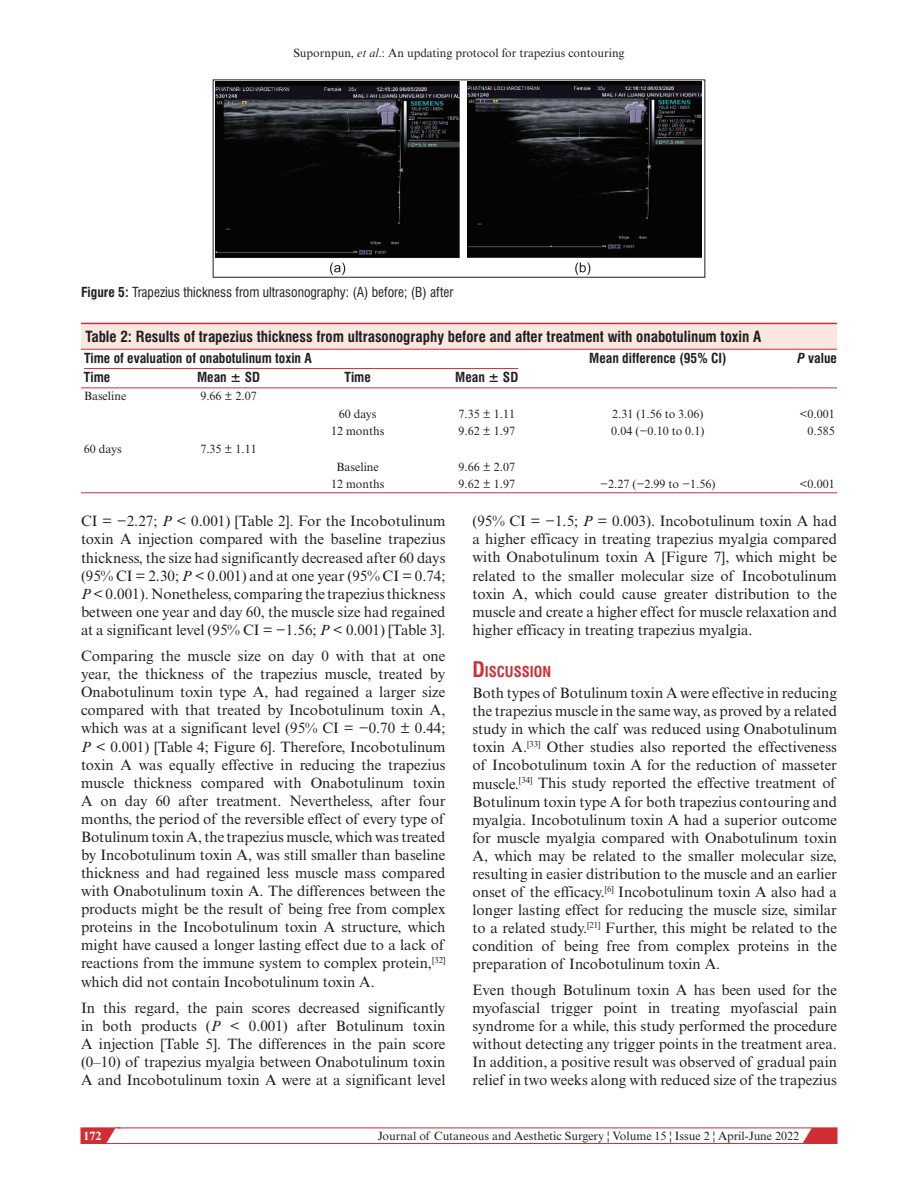
<style>
.page{position:relative;width:918px;height:1188px;background:#fff}
.page>*{position:absolute;margin:0;border:0;box-sizing:border-box;transform-origin:0 0}
.t1{font:15px/18px "Times New Roman MT Std";color:#231f20;text-align:justify}
.t2{font:700 condensed 15px "Swiss 721 BT";color:#231f20}
.t3{font:700 condensed 14.7px "Swiss 721 BT";color:#d02e37}
.t4{font:700 condensed 13.5px "Swiss 721 BT";color:#231f20}
.t5{font:condensed 13.5px "Swiss 721 BT";color:#231f20}
.t6{font:12px "Times New Roman MT Std";color:#231f20}
.t7{font:700 12px "Times New Roman MT Std";color:#fff}
.s1{font-style:italic}
.s2{font-weight:700}
.s3{font-size:21px}
</style>
<div class="page">
<svg style="left:798px;top:1127px;width:39px;height:15px"></svg>
<div style="left:81px;top:1128px;width:756px;height:16px;border:1px solid #d02e37"></div>
<svg style="left:81px;top:1127px;width:40px;height:17px"></svg>
<svg style="left:330px;top:262px;width:15px;height:13px"></svg>
<svg style="left:575px;top:262px;width:15px;height:13px"></svg>
<img style="left:216px;top:82px;width:243px;height:175px">
<img style="left:467px;top:82px;width:235px;height:175px">
<div style="left:213px;top:80px;width:492px;height:198px;border:1px solid #231f20"></div>
<div style="left:81px;top:324px;width:756px;height:25px;background:#f9e7e0"></div>
<hr style="left:81px;top:323px;width:756px;height:1px;background:#d02e37">
<hr style="left:81px;top:349px;width:116px;height:1px;background:#d02e37">
<hr style="left:197px;top:349px;width:134px;height:1px;background:#d02e37">
<hr style="left:331px;top:349px;width:124px;height:1px;background:#d02e37">
<hr style="left:455px;top:349px;width:134px;height:1px;background:#d02e37">
<hr style="left:589px;top:349px;width:208px;height:1px;background:#d02e37">
<hr style="left:589px;top:388px;width:208px;height:1px;background:#d02e37">
<hr style="left:797px;top:349px;width:40px;height:1px;background:#d02e37">
<hr style="left:797px;top:388px;width:40px;height:1px;background:#d02e37">
<hr style="left:81px;top:388px;width:116px;height:1px;background:#d02e37">
<hr style="left:197px;top:388px;width:134px;height:1px;background:#d02e37">
<hr style="left:331px;top:388px;width:124px;height:1px;background:#d02e37">
<hr style="left:455px;top:388px;width:134px;height:1px;background:#d02e37">
<hr style="left:81px;top:492px;width:116px;height:1px;background:#d02e37">
<hr style="left:197px;top:492px;width:134px;height:1px;background:#d02e37">
<hr style="left:331px;top:492px;width:124px;height:1px;background:#d02e37">
<hr style="left:455px;top:492px;width:134px;height:1px;background:#d02e37">
<hr style="left:589px;top:492px;width:208px;height:1px;background:#d02e37">
<hr style="left:797px;top:492px;width:40px;height:1px;background:#d02e37">
<hr style="left:84px;top:368px;width:434px;height:1px;background:#d02e37">
<p class="t6" style="left:293px;top:46px;width:333px">Supornpun, <span class="s1">et al</span>.: An updating protocol for trapezius contouring</p>
<p class="t5" style="left:81px;top:284px;width:374px"><span class="s2">Figure 5:</span> Trapezius thickness from ultrasonography: (A) before; (B) after</p>
<p class="t2" style="left:86px;top:328px;width:677px">Table 2: Results of trapezius thickness from ultrasonography before and after treatment with onabotulinum toxin A</p>
<p class="t4" style="left:84px;top:350px;width:229px">Time of evaluation of onabotulinum toxin A</p>
<p class="t4" style="left:589px;top:350px;width:139px">Mean difference (95% CI)</p>
<p class="t4" style="left:797px;top:350px;width:41px"><span class="s1">P</span> value</p>
<p class="t4" style="left:84px;top:369px;width:28px">Time</p>
<p class="t4" style="left:197px;top:369px;width:65px">Mean ± SD</p>
<p class="t4" style="left:345px;top:369px;width:28px">Time</p>
<p class="t4" style="left:455px;top:369px;width:65px">Mean ± SD</p>
<p class="t6" style="left:84px;top:389px;width:44px">Baseline</p>
<p class="t6" style="left:200px;top:389px;width:58px">9.66 ± 2.07</p>
<p class="t6" style="left:339px;top:407px;width:39px">60 days</p>
<p class="t6" style="left:459px;top:407px;width:58px">7.35 ± 1.11</p>
<p class="t6" style="left:612px;top:407px;width:93px">2.31 (1.56 to 3.06)</p>
<p class="t6" style="left:800px;top:407px;width:37px">&lt;0.001</p>
<p class="t6" style="left:331px;top:424px;width:55px">12 months</p>
<p class="t6" style="left:459px;top:424px;width:58px">9.62 ± 1.97</p>
<p class="t6" style="left:611px;top:424px;width:95px">0.04 (−0.10 to 0.1)</p>
<p class="t6" style="left:808px;top:424px;width:29px">0.585</p>
<p class="t6" style="left:84px;top:442px;width:39px">60 days</p>
<p class="t6" style="left:200px;top:442px;width:58px">7.35 ± 1.11</p>
<p class="t6" style="left:337px;top:460px;width:44px">Baseline</p>
<p class="t6" style="left:458px;top:460px;width:58px">9.66 ± 2.07</p>
<p class="t6" style="left:331px;top:477px;width:55px">12 months</p>
<p class="t6" style="left:458px;top:477px;width:58px">9.62 ± 1.97</p>
<p class="t6" style="left:600px;top:477px;width:117px">−2.27 (−2.99 to −1.56)</p>
<p class="t6" style="left:800px;top:477px;width:37px">&lt;0.001</p>
<p class="t1" style="left:81px;top:512px;width:366px">CI = −2.27; <span class="s1">P</span> &lt; 0.001) [Table 2]. For the Incobotulinum toxin A injection compared with the baseline trapezius thickness, the size had significantly decreased after 60 days (95% CI = 2.30; <span class="s1">P</span> &lt; 0.001) and at one year (95% CI = 0.74; <span class="s1">P</span> &lt; 0.001). Nonetheless, comparing the trapezius thickness between one year and day 60, the muscle size had regained at a significant level (95% CI = −1.56; <span class="s1">P</span> &lt; 0.001) [Table 3].</p>
<p class="t1" style="left:81px;top:647px;width:366px">Comparing the muscle size on day 0 with that at one year, the thickness of the trapezius muscle, treated by Onabotulinum toxin type A, had regained a larger size compared with that treated by Incobotulinum toxin A, which was at a significant level (95% CI = −0.70 ± 0.44; <span class="s1">P</span> &lt; 0.001) [Table 4; Figure 6]. Therefore, Incobotulinum toxin A was equally effective in reducing the trapezius muscle thickness compared with Onabotulinum toxin A on day 60 after treatment. Nevertheless, after four months, the period of the reversible effect of every type of Botulinum toxin A, the trapezius muscle, which was treated by Incobotulinum toxin A, was still smaller than baseline thickness and had regained less muscle mass compared with Onabotulinum toxin A. The differences between the products might be the result of being free from complex proteins in the Incobotulinum toxin A structure, which might have caused a longer lasting effect due to a lack of reactions from the immune system to complex protein,<sup>[32] </sup>which did not contain Incobotulinum toxin A.</p>
<p class="t1" style="left:81px;top:999px;width:366px">In this regard, the pain scores decreased significantly in both products (<span class="s1">P</span> &lt; 0.001) after Botulinum toxin A injection [Table 5]. The differences in the pain score (0–10) of trapezius myalgia between Onabotulinum toxin A and Incobotulinum toxin A were at a significant level</p>
<p class="t1" style="left:472px;top:512px;width:366px">(95% CI = −1.5; <span class="s1">P</span> = 0.003). Incobotulinum toxin A had a higher efficacy in treating trapezius myalgia compared with Onabotulinum toxin A [Figure 7], which might be related to the smaller molecular size of Incobotulinum toxin A, which could cause greater distribution to the muscle and create a higher effect for muscle relaxation and higher efficacy in treating trapezius myalgia.</p>
<p class="t3" style="left:472px;top:662px;width:80px"><span class="s3">D</span>ISCUSSION</p>
<p class="t1" style="left:472px;top:684px;width:366px">Both types of Botulinum toxin A were effective in reducing the trapezius muscle in the same way, as proved by a related study in which the calf was reduced using Onabotulinum toxin A.<sup>[33]</sup> Other studies also reported the effectiveness of Incobotulinum toxin A for the reduction of masseter muscle.<sup>[34]</sup> This study reported the effective treatment of Botulinum toxin type A for both trapezius contouring and myalgia. Incobotulinum toxin A had a superior outcome for muscle myalgia compared with Onabotulinum toxin A, which may be related to the smaller molecular size, resulting in easier distribution to the muscle and an earlier onset of the efficacy.<sup>[6]</sup> Incobotulinum toxin A also had a longer lasting effect for reducing the muscle size, similar to a related study.<sup>[21]</sup> Further, this might be related to the condition of being free from complex proteins in the preparation of Incobotulinum toxin A.</p>
<p class="t1" style="left:472px;top:981px;width:366px">Even though Botulinum toxin A has been used for the myofascial trigger point in treating myofascial pain syndrome for a while, this study performed the procedure without detecting any trigger points in the treatment area.<br>In addition, a positive result was observed of gradual pain relief in two weeks along with reduced size of the trapezius</p>
<p class="t7" style="left:83px;top:1128px;width:19px">172</p>
<p class="t6" style="left:378px;top:1129px;width:423px">Journal of Cutaneous and Aesthetic Surgery ¦ Volume 15 ¦ Issue 2 ¦ April-June 2022</p>
</div>
